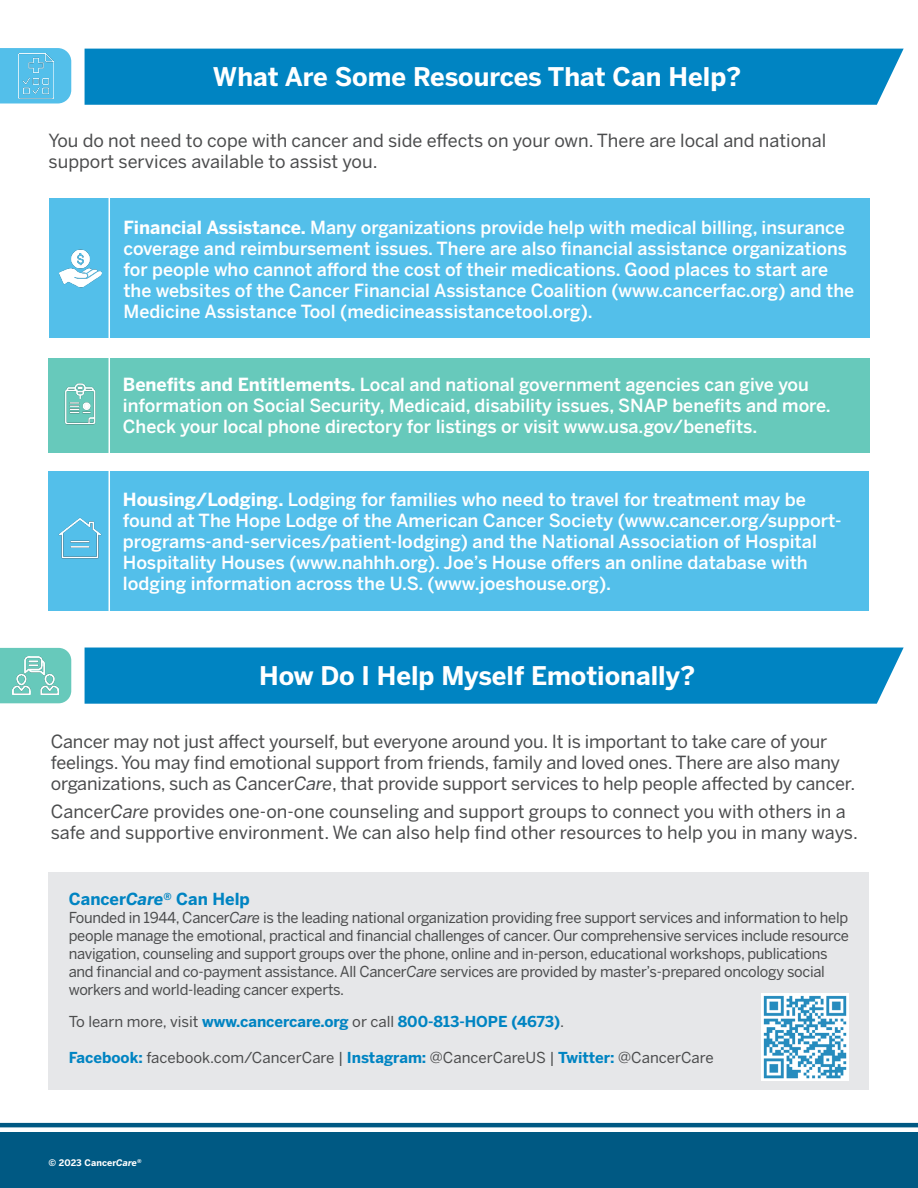
<style>
.page{position:relative;width:918px;height:1188px;background:#fff}
.page>*{position:absolute;margin:0;border:0;box-sizing:border-box;transform-origin:0 0}
.Main_Intro{font:700 25.5px "Benton Sans";color:#fff}
.Leadder{font:500 18px/21px "Benton Sans";color:#fff}
.Leadder-2{font:18px/21px "Benton Sans";letter-spacing:-.01em;color:#4b4c4d}
.Leadder-3{font:700 16.5px "Benton Sans";color:#0084c2}
.Leadder-4{font:15px/18px "Benton Sans";letter-spacing:-.02em;color:#4b4c4d}
.Leadder-5{font:15px "Benton Sans";color:#4b4c4d}
.Leadder-6{font:700 15px "Benton Sans";color:#0084c2}
.Leadder-7{font:700 9px "Benton Sans";letter-spacing:.005em;color:#fff}
.s1{font-weight:700}
.s2{font-style:italic}
.s3{font-weight:400;color:#4b4c4d}
.s4{font-weight:700;color:#0084c2}
</style>
<div class="page">
<div style="left:0;top:1132px;width:918px;height:56px;background:#005983"></div>
<hr style="left:0;top:1123px;width:918px;height:4px;background:#005983">
<div style="left:49px;top:872px;width:820px;height:218px;background:#e6e7e9"></div>
<img style="left:762px;top:994px;width:86px;height:86px">
<div style="left:0;top:648px;width:71px;height:55px;background:#67c9bb"></div>
<svg style="left:0;top:48px;width:71px;height:55px;background:#59c0ea"></svg>
<img style="left:18px;top:53px;width:36px;height:45px">
<img style="left:13px;top:657px;width:45px;height:37px">
<div style="left:49px;top:199px;width:821px;height:139px;background:#53bfea"></div>
<div style="left:49px;top:358px;width:821px;height:95px;background:#67c9bb"></div>
<div style="left:49px;top:472px;width:820px;height:139px;background:#53bfea"></div>
<img style="left:64px;top:383px;width:32px;height:42px">
<img style="left:60px;top:249px;width:42px;height:39px">
<img style="left:58px;top:517px;width:44px;height:42px">
<hr style="left:109px;top:187px;width:1px;height:424px;background:#fff">
<div style="left:85px;top:49px;width:819px;height:56px;background:#0084c2"></div>
<div style="left:85px;top:648px;width:819px;height:56px;background:#0084c2"></div>
<p class="Main_Intro" style="left:213px;top:62px;width:530px">What Are Some Resources That Can Help?</p>
<p class="Leadder-2" style="left:49px;top:130px;width:779px">You do not need to cope with cancer and side effects on your own. There are local and national support services available to assist you.</p>
<p class="Leadder" style="left:123px;top:216px;width:732px"><span class="s1">Financial Assistance.</span> Many organizations provide help with medical billing, insurance coverage and reimbursement issues. There are also financial assistance organizations for people who cannot afford the cost of their medications. Good places to start are the websites of the Cancer Financial Assistance Coalition (www.cancerfac.org) and the Medicine Assistance Tool (medicineassistancetool.org).</p>
<p class="Leadder" style="left:123px;top:374px;width:709px"><span class="s1">Benefits and Entitlements.</span> Local and national government agencies can give you information on Social Security, Medicaid, disability issues, SNAP benefits and more.<br>Check your local phone directory for listings or visit www.usa.gov/benefits.</p>
<p class="Leadder" style="left:123px;top:489px;width:720px"><span class="s1">Housing/Lodging.</span> Lodging for families who need to travel for treatment may be found at The Hope Lodge of the American Cancer Society (www.cancer.org/support&shy;programs-and-services/patient-lodging) and the National Association of Hospital Hospitality Houses (www.nahhh.org). Joe’s House offers an online database with lodging information across the U.S. (www.joeshouse.org).</p>
<p class="Main_Intro" style="left:259px;top:661px;width:438px">How Do I Help Myself Emotionally?</p>
<p class="Leadder-2" style="left:51px;top:731px;width:806px">Cancer may not just affect yourself, but everyone around you. It is important to take care of your feelings. You may find emotional support from friends, family and loved ones. There are also many organizations, such as Cancer<span class="s2">Care</span>, that provide support services to help people affected by cancer.</p>
<p class="Leadder-2" style="left:51px;top:801px;width:809px">Cancer<span class="s2">Care</span> provides one-on-one counseling and support groups to connect you with others in a safe and supportive environment. We can also help find other resources to help you in many ways.</p>
<p class="Leadder-3" style="left:69px;top:889px;width:183px">Cancer<span class="s2">Care</span><sup>®</sup> Can Help</p>
<p class="Leadder-4" style="left:69px;top:909px;width:782px">Founded in 1944, Cancer<span class="s2">Care</span> is the leading national organization providing free support services and information to help people manage the emotional, practical and financial challenges of cancer. Our comprehensive services include resource navigation, counseling and support groups over the phone, online and in-person, educational workshops, publications and financial and co-payment assistance. All Cancer<span class="s2">Care</span> services are provided by master’s-prepared oncology social workers and world-leading cancer experts.</p>
<p class="Leadder-6" style="left:69px;top:1012px;width:497px"><span class="s3">To learn more, visit</span> www.cancercare.org <span class="s3">or call</span> 800-813-HOPE (4673)<span class="s3">.</span></p>
<p class="Leadder-5" style="left:69px;top:1048px;width:647px"><span class="s4">Facebook:</span> facebook.com/CancerCare | <span class="s4">Instagram:</span> @CancerCareUS | <span class="s4">Twitter:</span> @CancerCare</p>
<p class="Leadder-7" style="left:49px;top:1158px;width:95px">© 2023 Cancer<span class="s2">Care</span><sup>®</sup></p>
</div>
